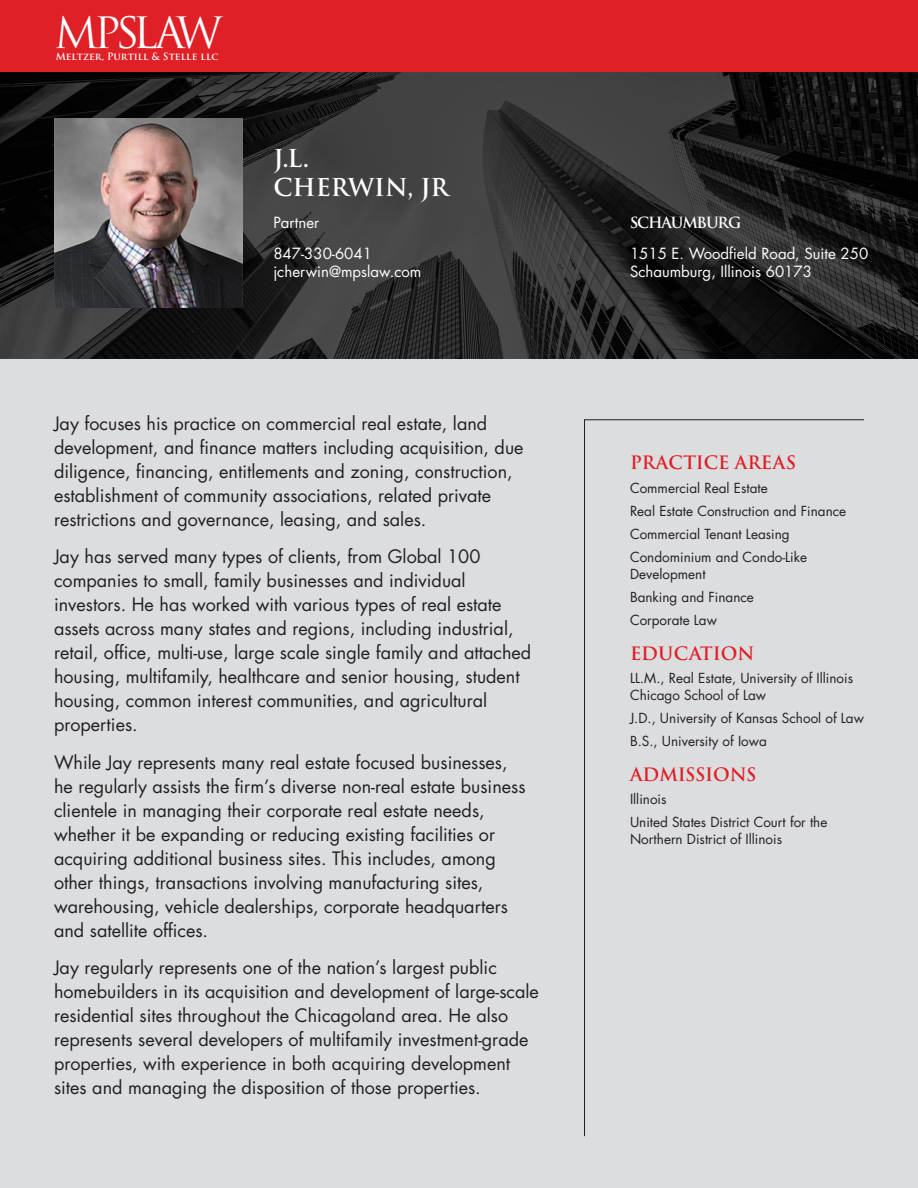
<style>
.page{position:relative;width:918px;height:1188px;background:#fff}
.page>*{position:absolute;margin:0;border:0;box-sizing:border-box;transform-origin:0 0}
.t1{font:42.15px "Trajan Pro";letter-spacing:-.115em;color:#fff}
.Attorney_Name{font:600 24px/28.8px "Trajan Pro 3";color:#fff}
.Bio{font:18px/24px "Futura LT";color:#231f20}
.Right_Rail_Headers{font:600 18px "Trajan Pro 3";color:#df2027}
.Title_Contact_info{font:15px/18px "Futura LT";color:#fff}
.City_Name{font:600 15px "Trajan Pro 3";letter-spacing:-.08em;color:#fff}
.Right_Rail_Sub-Copy{font:13.5px/16.5px "Futura LT";color:#231f20}
.t2{font:700 9.75px "Trajan Pro";color:#fff}
</style>
<div class="page">
<div style="left:0;top:359px;width:918px;height:829px;background:#dcdddf"></div>
<div style="left:0;top:0;width:918px;height:72px;background:#df2027"></div>
<img style="left:0;top:72px;width:918px;height:287px">
<svg style="left:584px;top:419px;width:280px;height:718px"></svg>
<img style="left:54px;top:119px;width:189px;height:189px">
<h1 class="t1" style="left:54px;top:6px;width:132px">MPSLA</h1>
<p class="t2" style="left:56px;top:51px;width:164px">Meltzer, Purtill &amp; Stelle llc</p>
<h1 class="t1" style="left:176px;top:6px;width:48px">W</h1>
<p class="Attorney_Name" style="left:273px;top:145px;width:177px">J.L.<br>CHERWIN, JR</p>
<p class="Title_Contact_info" style="left:273px;top:213px;width:47px">Partner</p>
<p class="Title_Contact_info" style="left:273px;top:245px;width:150px">847-330-6041 jcherwin@mpslaw.com</p>
<p class="Bio" style="left:54px;top:411px;width:471px">Jay focuses his practice on commercial real estate, land development, and finance matters including acquisition, due diligence, financing, entitlements and zoning, construction, establishment of community associations, related private restrictions and governance, leasing, and sales.</p>
<p class="Bio" style="left:54px;top:545px;width:479px">Jay has served many types of clients, from Global 100 companies to small, family businesses and individual investors. He has worked with various types of real estate assets across many states and regions, including industrial, retail, office, multi-use, large scale single family and attached housing, multifamily, healthcare and senior housing, student housing, common interest communities, and agricultural properties.</p>
<p class="Bio" style="left:54px;top:750px;width:473px">While Jay represents many real estate focused businesses, he regularly assists the firm’s diverse non-real estate business clientele in managing their corporate real estate needs, whether it be expanding or reducing existing facilities or acquiring additional business sites. This includes, among other things, transactions involving manufacturing sites, warehousing, vehicle dealerships, corporate headquarters and satellite offices.</p>
<p class="Bio" style="left:54px;top:956px;width:486px">Jay regularly represents one of the nation’s largest public homebuilders in its acquisition and development of large-scale residential sites throughout the Chicagoland area. He also represents several developers of multifamily investment-grade properties, with experience in both acquiring development sites and managing the disposition of those properties.</p>
<p class="City_Name" style="left:630px;top:211px;width:113px">SCHAUMBURG</p>
<p class="Title_Contact_info" style="left:630px;top:245px;width:240px">1515 E. Woodfield Road, Suite 250<br>Schaumburg, Illinois 60173</p>
<p class="Right_Rail_Headers" style="left:630px;top:450px;width:167px">PRACTICE AREAS</p>
<p class="Right_Rail_Sub-Copy" style="left:630px;top:479px;width:139px">Commercial Real Estate</p>
<p class="Right_Rail_Sub-Copy" style="left:630px;top:503px;width:218px">Real Estate Construction and Finance</p>
<p class="Right_Rail_Sub-Copy" style="left:630px;top:526px;width:161px">Commercial Tenant Leasing</p>
<p class="Right_Rail_Sub-Copy" style="left:630px;top:549px;width:179px">Condominium and Condo-Like<br>Development</p>
<p class="Right_Rail_Sub-Copy" style="left:630px;top:589px;width:125px">Banking and Finance</p>
<p class="Right_Rail_Sub-Copy" style="left:630px;top:612px;width:88px">Corporate Law</p>
<p class="Right_Rail_Headers" style="left:630px;top:640px;width:126px">EDUCATION</p>
<p class="Right_Rail_Sub-Copy" style="left:630px;top:670px;width:225px">LL.M., Real Estate, University of Illinois<br>Chicago School of Law</p>
<p class="Right_Rail_Sub-Copy" style="left:630px;top:710px;width:235px">J.D., University of Kansas School of Law</p>
<p class="Right_Rail_Sub-Copy" style="left:630px;top:733px;width:138px">B.S., University of Iowa</p>
<p class="Right_Rail_Headers" style="left:630px;top:761px;width:128px">ADMISSIONS</p>
<p class="Right_Rail_Sub-Copy" style="left:630px;top:791px;width:38px">Illinois</p>
<p class="Right_Rail_Sub-Copy" style="left:630px;top:814px;width:199px">United States District Court for the<br>Northern District of Illinois</p>
</div>
